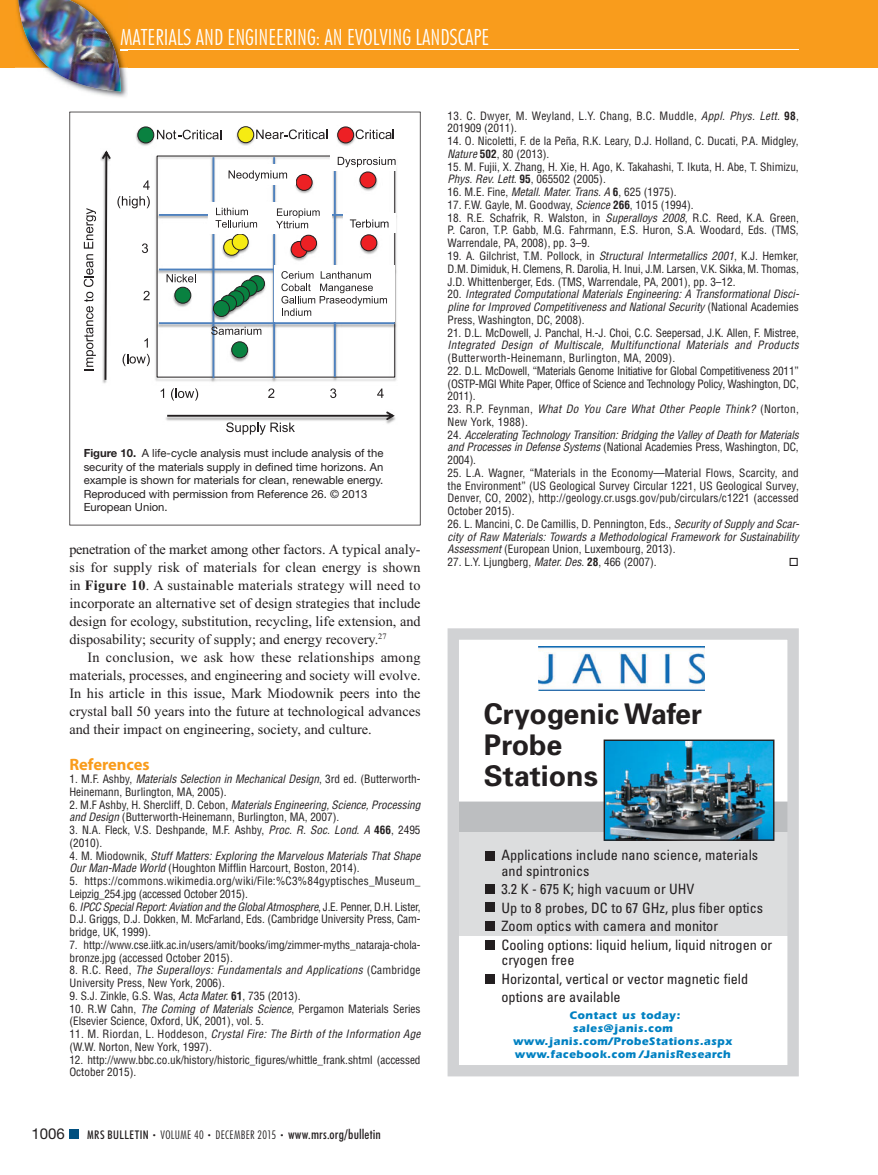
<style>
.page{position:relative;width:878px;height:1175px;background:#fff}
.page>*{position:absolute;margin:0;border:0;box-sizing:border-box;transform-origin:0 0}
.t1{font:700 28.5px/31.3px "Univers";color:#231f20}
.t2{font:300 condensed 22.5px "Futura BT";color:#fff}
.t3{font:700 16.5px "Myriad Pro";color:#f99c1c}
.t4{font:15px "Helvetica Neue LT Std";color:#231f20}
.t5{font:14.25px/18px "Times New Roman";color:#231f20;text-align:justify}
.t6{font:condensed 14.25px/18.5px "Univers";color:#231f20}
.t7{font:300 condensed 12px "Futura BT";letter-spacing:.025em;color:#231f20}
.t8{font:700 11.4px/12.8px "Itc Eras";letter-spacing:.035em;color:#0081c2;text-align:center}
.t9{font:condensed 11.25px/12.8px "Helvetica LT Std";color:#231f20}
.t10{font:italic condensed 11.25px/12.8px "Helvetica LT Std";color:#231f20;text-align:justify}
.t11{font:condensed 11.25px/12.8px "Helvetica LT Std";letter-spacing:.02em;color:#231f20}
.t12{font:11.25px/13.5px "Helvetica Neue LT Std";color:#231f20}
.t13{font:italic condensed 11.25px "Helvetica LT Std";letter-spacing:.02em;color:#231f20}
.s1{font-weight:700}
.s2{font-style:italic}
.s3{font-style:normal}
.s4{font-weight:500}
.s5{font-size:7.5px}
.s6{font-weight:500;font-size:13.5px}
</style>
<div class="page">
<div style="left:0;top:0;width:878px;height:68px;background:#f99c1c"></div>
<hr style="left:121px;top:50px;width:678px;height:1px;background:#fff">
<div style="left:69px;top:1130px;width:9px;height:8px;background:#005080"></div>
<img style="left:90px;top:92px;width:37px;height:5px">
<svg style="left:121px;top:49px;width:7px;height:43px"></svg>
<img style="left:18px;top:0;width:103px;height:92px">
<div style="left:461px;top:804px;width:325px;height:30px;background:#bcbec0"></div>
<div style="left:458px;top:801px;width:331px;height:36px;border:3px solid #bcbec0"></div>
<div style="left:457px;top:832px;width:335px;height:103px;background:#dcddde"></div>
<div style="left:447px;top:628px;width:351px;height:448px;border:11px solid #d1d2d4"></div>
<div style="left:484px;top:902px;width:10px;height:9px;background:#231f20"></div>
<div style="left:484px;top:851px;width:10px;height:9px;background:#231f20"></div>
<div style="left:484px;top:884px;width:10px;height:10px;background:#231f20"></div>
<div style="left:484px;top:921px;width:10px;height:10px;background:#231f20"></div>
<div style="left:484px;top:940px;width:10px;height:10px;background:#231f20"></div>
<div style="left:484px;top:974px;width:10px;height:9px;background:#231f20"></div>
<img style="left:605px;top:741px;width:167px;height:98px">
<div style="left:603px;top:739px;width:171px;height:102px;border:1px solid #231f20"></div>
<img style="left:538px;top:647px;width:166px;height:43px">
<svg style="left:69px;top:112px;width:351px;height:413px"></svg>
<h2 class="t2" style="left:121px;top:29px;width:370px">MATERIALS AND ENGINEERING: AN EVOLVING LANDSCAPE</h2>
<p class="t12" style="left:84px;top:447px;width:301px"><span class="s1">Figure 10.</span> A life-cycle analysis must include analysis of the security of the materials supply in defined time horizons. An example is shown for materials for clean, renewable energy.<br>Reproduced with permission from Reference 26. © 2013<br>European Union.</p>
<p class="t5" style="left:69px;top:541px;width:353px">penetration of the market among other factors. A typical analy&shy;sis for supply risk of materials for clean energy is shown in <span class="s1">Figure 10</span> . A sustainable materials strategy will need to incorporate an alternative set of design strategies that include design for ecology, substitution, recycling, life extension, and disposability; security of supply; and energy recovery. <sup>27</sup></p>
<p class="t5" style="left:69px;top:649px;width:353px;text-indent:18px">In conclusion, we ask how these relationships among materials, processes, and engineering and society will evolve.<br>In his article in this issue, Mark Miodownik peers into the crystal ball 50 years into the future at technological advances and their impact on engineering, society, and culture.</p>
<h3 class="t3" style="left:69px;top:758px;width:82px">References</h3>
<p class="t9" style="left:69px;top:773px;width:352px">1. M.F. Ashby , <span class="s2">Materials Selection in Mechanical Design</span>, 3rd ed. ( Butterworth-<br>Heinemann , Burlington, MA , 2005 ).</p>
<p class="t9" style="left:69px;top:798px;width:352px">2. M.F Ashby , H. Shercliff , D. Cebon , <span class="s2">Materials Engineering, Science, Processing and Design</span> ( Butterworth-Heinemann , Burlington, MA , 2007 ).</p>
<p class="t9" style="left:69px;top:824px;width:352px">3. N.A. Fleck , V.S. Deshpande , M.F. Ashby , <span class="s2">Proc. R. Soc. Lond. A</span> <span class="s1">466</span> , 2495 ( 2010 ).</p>
<p class="t10" style="left:69px;top:849px;width:352px"><span class="s3">4. M. Miodownik ,</span> Stuff Matters: Exploring the Marvelous Materials That Shape<br>Our Man-Made World <span class="s3">( Houghton Mifflin Harcourt , Boston , 2014 ).</span></p>
<p class="t11" style="left:69px;top:875px;width:353px">5. https://commons.wikimedia.org/wiki/File:%C3%84gyptisches_Museum_<br>Leipzig_254.jpg (accessed October 2015 ).</p>
<p class="t9" style="left:69px;top:900px;width:352px;text-align:justify">6. <span class="s2">IPCC Special Report: Aviation and the Global Atmosphere</span> , J.E. Penner , D.H. Lister , D.J. Griggs , D.J. Dokken , M. McFarland , Eds. ( Cambridge University Press , Cam&shy;bridge, UK , 1999 ).</p>
<p class="t9" style="left:69px;top:939px;width:352px">7. http://www.cse.iitk.ac.in/users/amit/books/img/zimmer-myths_nataraja-chola&shy;bronze.jpg (accessed October 2015 ).</p>
<p class="t9" style="left:69px;top:964px;width:353px">8. R.C. Reed , <span class="s2">The Superalloys: Fundamentals and Applications</span> ( Cambridge<br>University Press , New York , 2006 ).</p>
<p class="t9" style="left:69px;top:990px;width:233px">9. S.J. Zinkle , G.S. Was , <span class="s2">Acta Mater.</span> <span class="s1">61</span> , 735 ( 2013 ).</p>
<p class="t9" style="left:69px;top:1002px;width:353px">10. R.W Cahn , <span class="s2">The Coming of Materials Science</span> , Pergamon Materials Series ( Elsevier Science , Oxford, UK , 2001 ), vol. 5 .</p>
<p class="t9" style="left:69px;top:1028px;width:352px">11. M. Riordan , L. Hoddeson , <span class="s2">Crystal Fire: The Birth of the Information Age </span>( W.W. Norton , New York , 1997 ).</p>
<p class="t9" style="left:69px;top:1053px;width:353px">12. http://www.bbc.co.uk/history/historic_figures/whittle_frank.shtml (accessed<br>October 2015 ).</p>
<h3 class="t4" style="left:32px;top:1128px;width:35px">1006</h3>
<p class="t7" style="left:87px;top:1130px;width:295px"><span class="s4">MRS BULLETIN</span> <span class="s5">•</span> VOLUME 40 <span class="s5">•</span> DECEMBER 2015 <span class="s5">•</span> <span class="s6">www.mrs.org/bulletin</span></p>
<p class="t11" style="left:447px;top:110px;width:352px">13. C. Dwyer , M. Weyland , L.Y. Chang , B.C. Muddle , <span class="s2">Appl. Phys. Lett.</span> <span class="s1">98</span> ,<br>201909 ( 2011 ).</p>
<p class="t9" style="left:447px;top:135px;width:352px">14. O. Nicoletti , F. de la Peña , R.K. Leary , D.J. Holland , C. Ducati , P.A. Midgley ,<br><span class="s2">Nature</span> <span class="s1">502</span> , 80 ( 2013 ).</p>
<p class="t9" style="left:447px;top:161px;width:352px">15. M. Fujii , X. Zhang , H. Xie , H. Ago , K. Takahashi , T. Ikuta , H. Abe , T. Shimizu ,<br><span class="s2">Phys. Rev. Lett.</span> <span class="s1">95</span> , 065502 ( 2005 ).</p>
<p class="t9" style="left:447px;top:186px;width:230px">16. M.E. Fine , <span class="s2">Metall. Mater. Trans. A</span> <span class="s1">6</span> , 625 ( 1975 ).</p>
<p class="t9" style="left:447px;top:199px;width:247px">17. F.W. Gayle , M. Goodway , <span class="s2">Science</span> <span class="s1">266</span> , 1015 ( 1994 ).</p>
<p class="t9" style="left:447px;top:212px;width:352px;text-align:justify">18. R.E. Schafrik , R. Walston , in <span class="s2">Superalloys 2008</span> , R.C. Reed , K.A. Green , P. Caron , T.P. Gabb , M.G. Fahrmann , E.S. Huron , S.A. Woodard , Eds. ( TMS , Warrendale, PA , 2008 ), pp. 3 – 9 .</p>
<p class="t9" style="left:447px;top:250px;width:353px;text-align:justify">19. A. Gilchrist , T.M. Pollock , in <span class="s2">Structural Intermetallics 2001</span> , K.J. Hemker , D.M. Dimiduk , H. Clemens , R. Darolia , H. Inui , J.M. Larsen , V.K. Sikka , M. Thomas , J.D. Whittenberger , Eds. ( TMS , Warrendale, PA , 2001 ), pp. 3 – 12 .</p>
<p class="t10" style="left:447px;top:288px;width:353px"><span class="s3">20.</span> Integrated Computational Materials Engineering: A Transformational Disci&shy;pline for Improved Competitiveness and National Security <span class="s3">( National Academies Press , Washington, DC , 2008 ).</span></p>
<p class="t9" style="left:447px;top:327px;width:352px">21. D.L. McDowell , J. Panchal , H.-J. Choi , C.C. Seepersad , J.K. Allen , F. Mistree ,</p>
<p class="t13" style="left:447px;top:340px;width:353px">Integrated Design of Multiscale, Multifunctional Materials and Products</p>
<p class="t11" style="left:447px;top:352px;width:229px">( Butterworth-Heinemann , Burlington, MA , 2009 ).</p>
<p class="t9" style="left:447px;top:365px;width:352px;text-align:justify">22. D.L. McDowell , “Materials Genome Initiative for Global Competitiveness 2011” (OSTP-MGI White Paper, Office of Science and Technology Policy, Washington, DC , 2011 ).</p>
<p class="t11" style="left:447px;top:403px;width:353px">23. R.P. Feynman , <span class="s2">What Do You Care What Other People Think?</span> ( Norton ,<br>New York , 1988 ).</p>
<p class="t10" style="left:447px;top:429px;width:353px"><span class="s3">24.</span> Accelerating Technology Transition: Bridging the Valley of Death for Materials and Processes in Defense Systems <span class="s3">( National Academies Press , Washington, DC , 2004 ).</span></p>
<p class="t9" style="left:447px;top:467px;width:353px;text-align:justify">25. L.A. Wagner , “Materials in the Economy—Material Flows, Scarcity, and the Environment” (US Geological Survey Circular 1221, US Geological Survey, Denver, CO, 2002) , http://geology.cr.usgs.gov/pub/circulars/c1221 (accessed October 2015 ).</p>
<p class="t10" style="left:447px;top:518px;width:353px"><span class="s3">26. L. Mancini , C. De Camillis , D. Pennington , Eds.,</span> Security of Supply and Scar&shy;city of Raw Materials: Towards a Methodological Framework for Sustainability Assessment <span class="s3">( European Union , Luxembourg , 2013 ).</span></p>
<p class="t9" style="left:447px;top:556px;width:210px">27. L.Y. Ljungberg , <span class="s2">Mater. Des</span> . <span class="s1">28</span> , 466 ( 2007 ).</p>
<h1 class="t1" style="left:484px;top:700px;width:220px">Cryogenic Wafer<br>Probe<br>Stations</h1>
<p class="t6" style="left:501px;top:848px;width:258px;line-height:15.6px">Applications include nano science, materials and spintronics</p>
<p class="t6" style="left:501px;top:881px;width:272px">3.2 K - 675 K; high vacuum or UHV<br>Up to 8 probes, DC to 67 GHz, plus fiber optics Zoom optics with camera and monitor<br>Cooling options: liquid helium, liquid nitrogen or</p>
<p class="t6" style="left:501px;top:952px;width:248px">cryogen free<br>Horizontal, vertical or vector magnetic field options are available</p>
<p class="t8" style="left:513px;top:1010px;width:221px">Contact us today:<br>sales@janis.com www.janis.com/ProbeStations.aspx www.facebook.com /JanisResearch</p>
</div>
